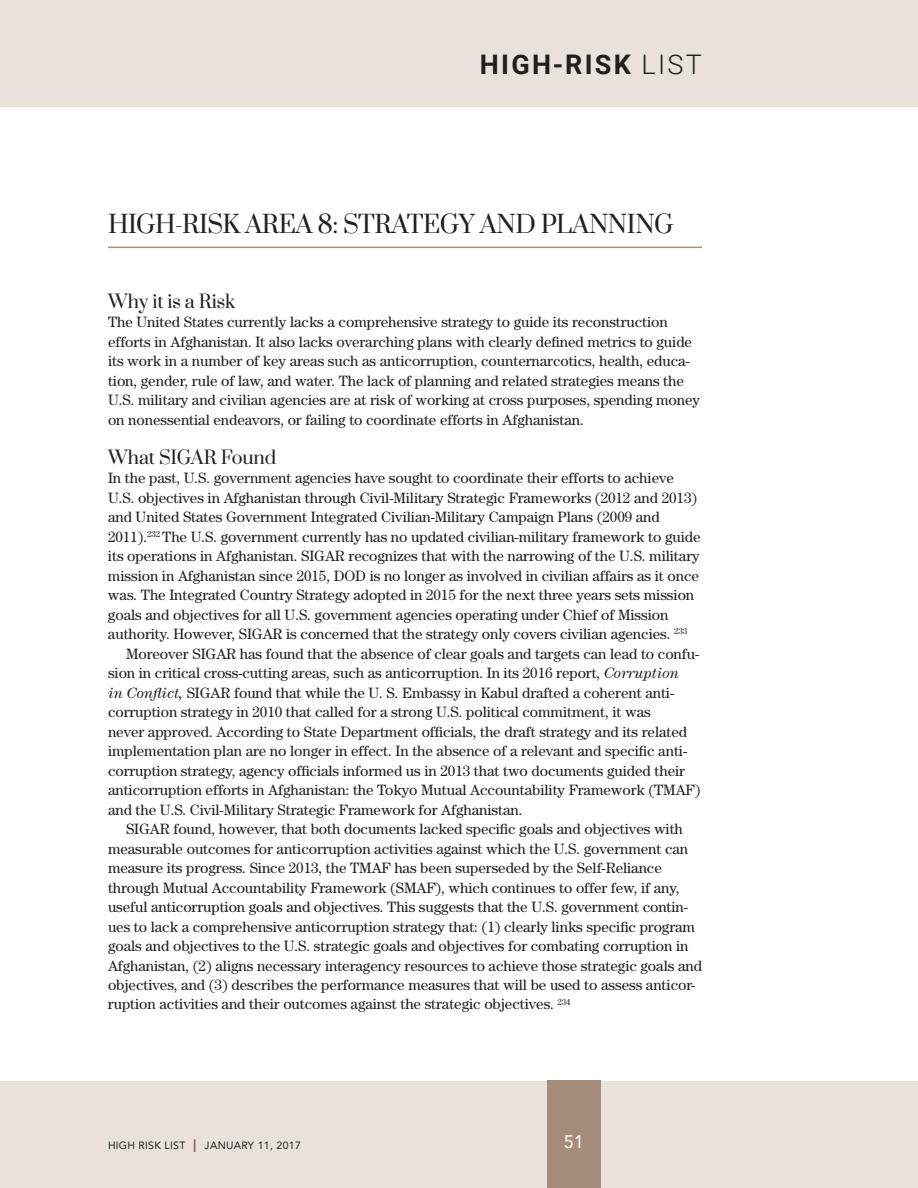
<style>
.page{position:relative;width:918px;height:1188px;background:#fff}
.page>*{position:absolute;margin:0;border:0;box-sizing:border-box;transform-origin:0 0}
.t1{font:700 27px "Roboto";letter-spacing:.085em;color:#231f20}
.t2{font:24px "Prata";letter-spacing:-.02em;color:#231f20}
.t3{font:18px "Prata";letter-spacing:-.01em;color:#231f20}
.t4{font:18px "Avenir LT Std";color:#fff}
.t5{font:15px/19.5px "Century Std";letter-spacing:-.005em;color:#231f20}
.t6{font:10.5px "Avenir LT Std";letter-spacing:.03em;color:#231f20}
.s1{font-weight:300}
.s2{font-style:italic}
.s3{font-size:18px;color:#836750}
</style>
<div class="page">
<div style="left:0;top:0;width:918px;height:107px;background:#e9e2db"></div>
<div style="left:0;top:1081px;width:918px;height:107px;background:#e9e2db"></div>
<div style="left:547px;top:1081px;width:54px;height:107px;background:#a58d79"></div>
<hr style="left:108px;top:247px;width:594px;height:1px;background:#af9074">
<h1 class="t1" style="left:480px;top:46px;width:224px">HIGH-RISK <span class="s1">LIST</span></h1>
<h2 class="t2" style="left:108px;top:209px;width:567px">HIGH-RISK AREA 8: STRATEGY AND PLANNING</h2>
<p class="t3" style="left:108px;top:290px;width:129px">Why it is a Risk</p>
<p class="t5" style="left:108px;top:312px;width:594px">The United States currently lacks a comprehensive strategy to guide its reconstruction efforts in Afghanistan. It also lacks overarching plans with clearly defined metrics to guide its work in a number of key areas such as anticorruption, counternarcotics, health, educa&shy;tion, gender, rule of law, and water. The lack of planning and related strategies means the U.S. military and civilian agencies are at risk of working at cross purposes, spending money on nonessential endeavors, or failing to coordinate efforts in Afghanistan.</p>
<p class="t3" style="left:108px;top:446px;width:170px">What SIGAR Found</p>
<p class="t5" style="left:108px;top:468px;width:568px">In the past, U.S. government agencies have sought to coordinate their efforts to achieve</p>
<p class="t5" style="left:108px;top:487px;width:591px">U.S. objectives in Afghanistan through Civil-Military Strategic Frameworks (2012 and 2013)</p>
<p class="t5" style="left:108px;top:507px;width:553px">and United States Government Integrated Civilian-Military Campaign Plans (2009 and</p>
<p class="t5" style="left:108px;top:526px;width:594px">2011).<sup>232</sup> The U.S. government currently has no updated civilian-military framework to guide</p>
<p class="t5" style="left:108px;top:546px;width:593px">its operations in Afghanistan. SIGAR recognizes that with the narrowing of the U.S. military</p>
<p class="t5" style="left:108px;top:565px;width:593px">mission in Afghanistan since 2015, DOD is no longer as involved in civilian affairs as it once</p>
<p class="t5" style="left:108px;top:585px;width:588px">was. The Integrated Country Strategy adopted in 2015 for the next three years sets mission</p>
<p class="t5" style="left:108px;top:604px;width:562px">goals and objectives for all U.S. government agencies operating under Chief of Mission</p>
<p class="t5" style="left:108px;top:624px;width:581px">authority. However, SIGAR is concerned that the strategy only covers civilian agencies. <sup>233</sup></p>
<p class="t5" style="left:126px;top:643px;width:575px">Moreover SIGAR has found that the absence of clear goals and targets can lead to confu-</p>
<p class="t5" style="left:108px;top:663px;width:573px">sion in critical cross-cutting areas, such as anticorruption. In its 2016 report, <span class="s2">Corruption</span></p>
<p class="t5" style="left:108px;top:682px;width:568px"><span class="s2">in Conflict,</span> SIGAR found that while the U. S. Embassy in Kabul drafted a coherent anti-</p>
<p class="t5" style="left:108px;top:702px;width:544px">corruption strategy in 2010 that called for a strong U.S. political commitment, it was</p>
<p class="t5" style="left:108px;top:721px;width:581px">never approved. According to State Department officials, the draft strategy and its related</p>
<p class="t5" style="left:108px;top:741px;width:581px">implementation plan are no longer in effect. In the absence of a relevant and specific anti-</p>
<p class="t5" style="left:108px;top:760px;width:579px">corruption strategy, agency officials informed us in 2013 that two documents guided their</p>
<p class="t5" style="left:108px;top:780px;width:594px">anticorruption efforts in Afghanistan: the Tokyo Mutual Accountability Framework (TMAF)</p>
<p class="t5" style="left:108px;top:799px;width:416px">and the U.S. Civil-Military Strategic Framework for Afghanistan.</p>
<p class="t5" style="left:126px;top:819px;width:558px">SIGAR found, however, that both documents lacked specific goals and objectives with</p>
<p class="t5" style="left:108px;top:838px;width:582px">measurable outcomes for anticorruption activities against which the U.S. government can</p>
<p class="t5" style="left:108px;top:858px;width:555px">measure its progress. Since 2013, the TMAF has been superseded by the Self-Reliance</p>
<p class="t5" style="left:108px;top:877px;width:573px">through Mutual Accountability Framework (SMAF), which continues to offer few, if any,</p>
<p class="t5" style="left:108px;top:897px;width:582px">useful anticorruption goals and objectives. This suggests that the U.S. government contin-</p>
<p class="t5" style="left:108px;top:916px;width:589px">ues to lack a comprehensive anticorruption strategy that: (1) clearly links specific program</p>
<p class="t5" style="left:108px;top:936px;width:582px">goals and objectives to the U.S. strategic goals and objectives for combating corruption in</p>
<p class="t5" style="left:108px;top:955px;width:596px">Afghanistan, (2) aligns necessary interagency resources to achieve those strategic goals and</p>
<p class="t5" style="left:108px;top:975px;width:589px">objectives, and (3) describes the performance measures that will be used to assess anticor-</p>
<p class="t5" style="left:108px;top:994px;width:464px">ruption activities and their outcomes against the strategic objectives. <sup>234</sup></p>
<p class="t6" style="left:108px;top:1139px;width:194px">HIGH RISK LIST <span class="s3">I</span> JANUARY 11, 2017</p>
<p class="t4" style="left:564px;top:1132px;width:22px">51</p>
</div>
